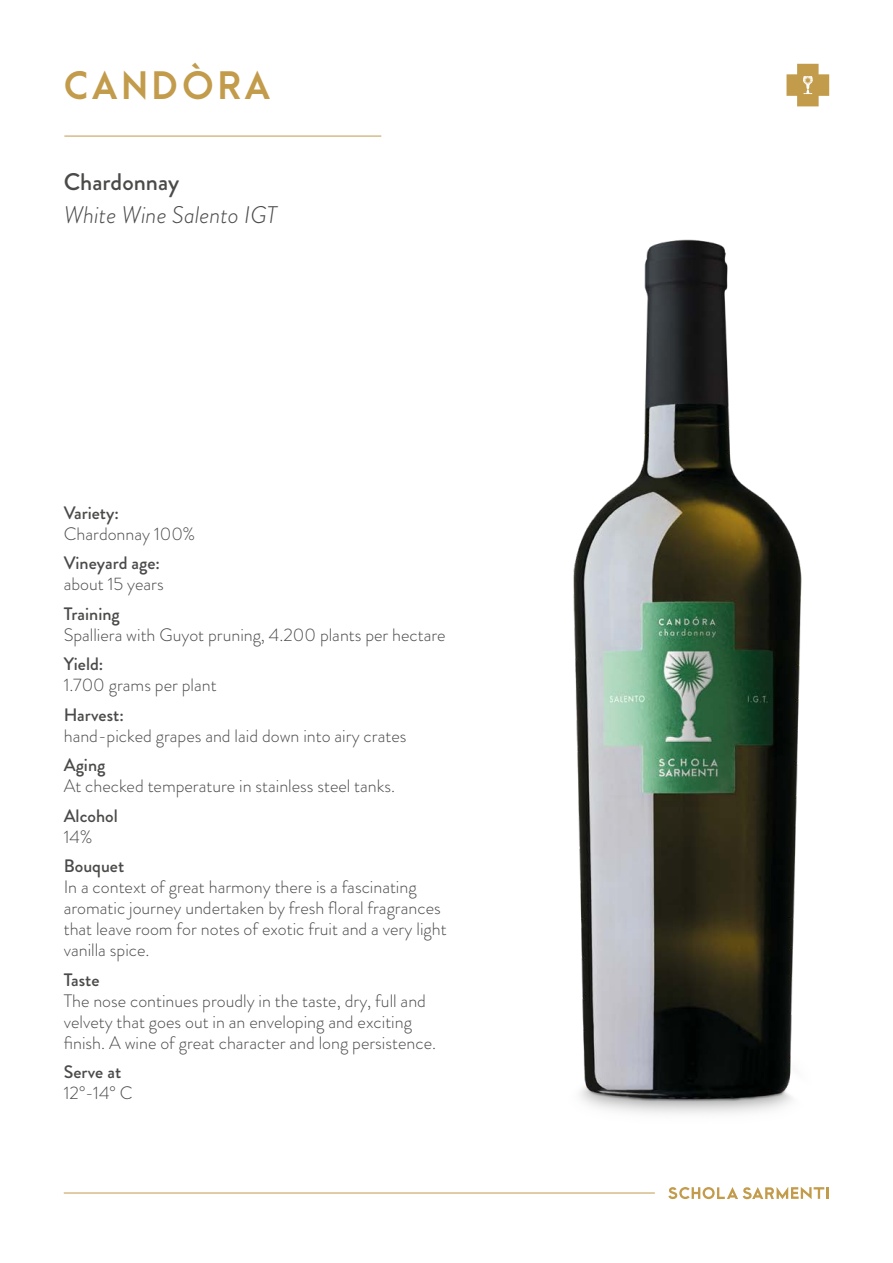
<style>
.page{position:relative;width:893px;height:1263px;background:#fff}
.page>*{position:absolute;margin:0;border:0;box-sizing:border-box;transform-origin:0 0}
.t1{font:700 36px "Arca Majora 3";letter-spacing:.11em;color:#c29b4b}
.t2{font:italic 300 24px "Brandon Grotesque";color:#4a4a49}
.t3{font:500 24px "Brandon Grotesque";color:#4a4a49}
.t4{font:300 18px/21px "Brandon Grotesque";color:#4a4a49}
.t5{font:500 18px "Brandon Grotesque";color:#4a4a49}
</style>
<div class="page">
<svg style="left:668px;top:1187px;width:161px;height:12px"></svg>
<svg style="left:786px;top:64px;width:43px;height:42px"></svg>
<hr style="left:64px;top:1193px;width:591px;height:1px;background:#c29b4b">
<hr style="left:64px;top:136px;width:317px;height:1px;background:#c29b4b">
<img style="left:573px;top:239px;width:229px;height:875px">
<h1 class="t1" style="left:64px;top:54px;width:208px">CANDÒRA</h1>
<h2 class="t3" style="left:64px;top:165px;width:117px">Chardonnay</h2>
<h2 class="t2" style="left:64px;top:198px;width:215px">White Wine Salento IGT</h2>
<p class="t5" style="left:64px;top:500px;width:57px">Variety:</p>
<p class="t4" style="left:64px;top:523px;width:133px">Chardonnay 100%</p>
<p class="t5" style="left:64px;top:550px;width:98px">Vineyard age:</p>
<p class="t4" style="left:64px;top:573px;width:101px">about 15 years</p>
<p class="t5" style="left:64px;top:601px;width:58px">Training</p>
<p class="t4" style="left:64px;top:624px;width:383px">Spalliera with Guyot pruning, 4.200 plants per hectare</p>
<p class="t5" style="left:64px;top:651px;width:41px">Yield:</p>
<p class="t4" style="left:64px;top:675px;width:154px">1.700 grams per plant</p>
<p class="t5" style="left:64px;top:702px;width:62px">Harvest:</p>
<p class="t4" style="left:64px;top:725px;width:344px">hand-picked grapes and laid down into airy crates</p>
<p class="t5" style="left:64px;top:753px;width:43px">Aging</p>
<p class="t4" style="left:64px;top:776px;width:333px">At checked temperature in stainless steel tanks.</p>
<p class="t5" style="left:64px;top:803px;width:55px">Alcohol</p>
<p class="t4" style="left:64px;top:826px;width:30px">14%</p>
<p class="t5" style="left:64px;top:854px;width:62px">Bouquet</p>
<p class="t4" style="left:64px;top:877px;width:384px">In a context of great harmony there is a fascinating aromatic journey undertaken by fresh floral fragrances that leave room for notes of exotic fruit and a very light vanilla spice.</p>
<p class="t5" style="left:64px;top:967px;width:37px">Taste</p>
<p class="t4" style="left:64px;top:990px;width:374px">The nose continues proudly in the taste, dry, full and velvety that goes out in an enveloping and exciting finish. A wine of great character and long persistence.</p>
<p class="t5" style="left:64px;top:1060px;width:59px">Serve at</p>
<p class="t4" style="left:64px;top:1083px;width:70px">12°-14° C</p>
</div>
